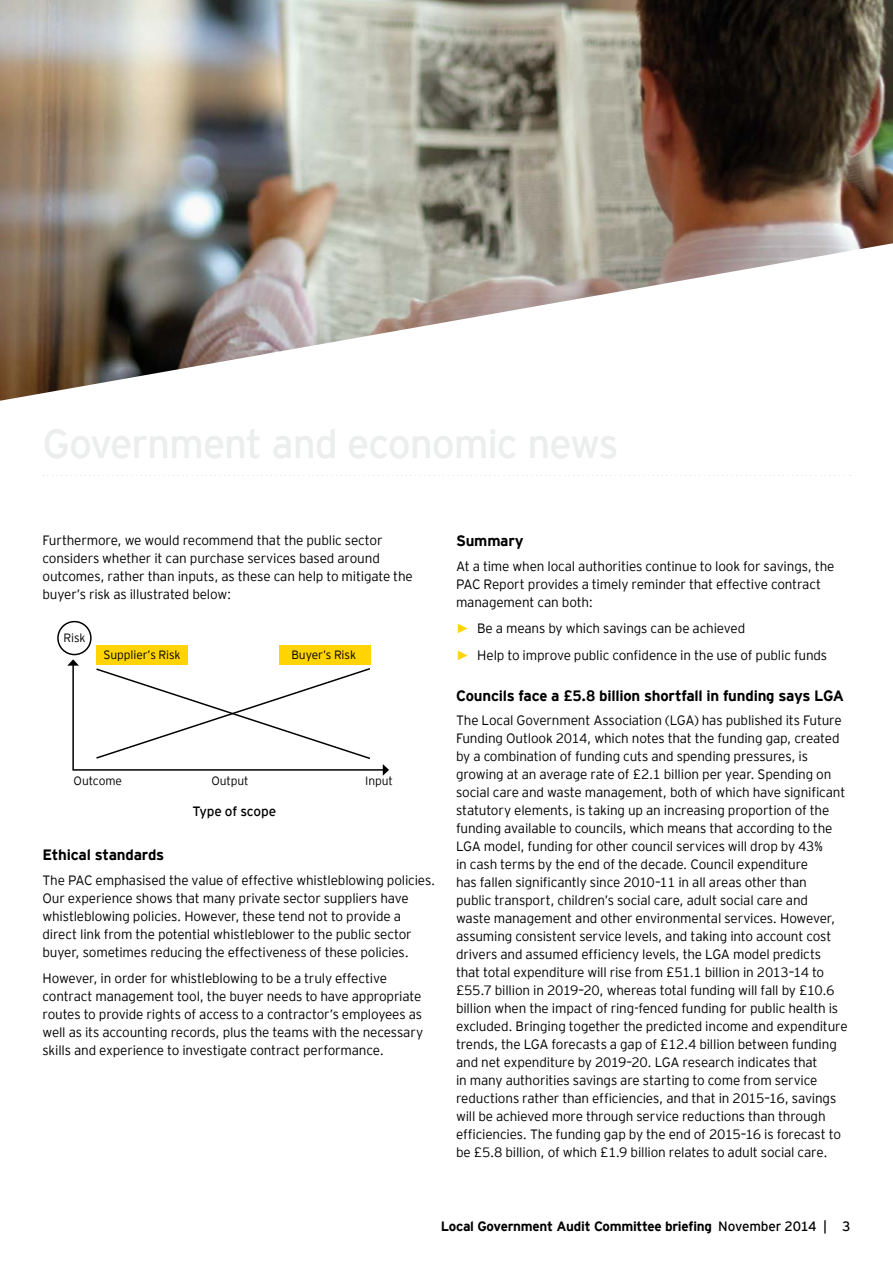
<style>
.page{position:relative;width:893px;height:1263px;background:#fff}
.page>*{position:absolute;margin:0;border:0;box-sizing:border-box;transform-origin:0 0}
.t1{font:700 15px "EY Interstate";letter-spacing:-.015em;color:#000}
.t2{font:300 13.5px/18px "EY Interstate";letter-spacing:-.015em;color:#000}
.t3{font:700 13.5px "EY Interstate";letter-spacing:-.02em;color:#000}
.t4{font:13.5px "EY Interstate";letter-spacing:-.01em;color:#000}
.t5{font:300 12px "EY Interstate";letter-spacing:-.005em;color:#000}
.s1{font-family:"Arial";font-weight:700;color:#ffd400}
.s2{font-weight:400}
</style>
<div class="page">
<img style="left:0;top:0;width:893px;height:401px">
<div style="left:97px;top:645px;width:91px;height:19px;background:#ffd400"></div>
<div style="left:279px;top:645px;width:91px;height:19px;background:#ffd400"></div>
<svg style="left:43px;top:475px;width:808px;height:1px"></svg>
<svg style="left:67px;top:659px;width:322px;height:117px"></svg>
<div style="left:57px;top:621px;width:35px;height:34px;border:2px solid #000;border-radius:50%"></div>
<p class="t2" style="left:43px;top:531px;width:372px">Furthermore, we would recommend that the public sector considers whether it can purchase services based around outcomes, rather than inputs, as these can help to mitigate the buyer’s risk as illustrated below:</p>
<p class="t5" style="left:64px;top:629px;width:24px">Risk</p>
<p class="t5" style="left:104px;top:646px;width:79px">Supplier’s Risk</p>
<p class="t5" style="left:291px;top:646px;width:66px">Buyer’s Risk</p>
<p class="t5" style="left:74px;top:772px;width:50px">Outcome</p>
<p class="t5" style="left:211px;top:772px;width:39px">Output</p>
<p class="t4" style="left:192px;top:801px;width:85px">Type of scope</p>
<p class="t5" style="left:365px;top:772px;width:29px">Input</p>
<p class="t1" style="left:43px;top:844px;width:123px">Ethical standards</p>
<p class="t2" style="left:43px;top:870px;width:394px">The PAC emphasised the value of effective whistleblowing policies.<br>Our experience shows that many private sector suppliers have whistleblowing policies. However, these tend not to provide a direct link from the potential whistleblower to the public sector buyer, sometimes reducing the effectiveness of these policies.</p>
<p class="t2" style="left:43px;top:969px;width:382px">However, in order for whistleblowing to be a truly effective contract management tool, the buyer needs to have appropriate routes to provide rights of access to a contractor’s employees as well as its accounting records, plus the teams with the necessary skills and experience to investigate contract performance.</p>
<p class="t1" style="left:456px;top:530px;width:69px">Summary</p>
<p class="t2" style="left:456px;top:556px;width:380px">At a time when local authorities continue to look for savings, the<br>PAC Report provides a timely reminder that effective contract management can both:</p>
<p class="t2" style="left:456px;top:614px;width:373px;line-height:26.5px"><span class="s1">►</span> Be a means by which savings can be achieved<br><span class="s1">►</span> Help to improve public confidence in the use of public funds</p>
<p class="t1" style="left:456px;top:684px;width:390px">Councils face a £5.8 billion shortfall in funding says LGA</p>
<p class="t2" style="left:456px;top:710px;width:393px">The Local Government Association (LGA) has published its Future Funding Outlook 2014, which notes that the funding gap, created by a combination of funding cuts and spending pressures, is growing at an average rate of £2.1 billion per year. Spending on social care and waste management, both of which have significant statutory elements, is taking up an increasing proportion of the funding available to councils, which means that according to the LGA model, funding for other council services will drop by 43%<br>in cash terms by the end of the decade. Council expenditure<br>has fallen significantly since 2010–11 in all areas other than<br>public transport, children’s social care, adult social care and<br>waste management and other environmental services. However, assuming consistent service levels, and taking into account cost drivers and assumed efficiency levels, the LGA model predicts that total expenditure will rise from £51.1 billion in 2013–14 to £55.7 billion in 2019–20, whereas total funding will fall by £10.6 billion when the impact of ring-fenced funding for public health is excluded. Bringing together the predicted income and expenditure trends, the LGA forecasts a gap of £12.4 billion between funding and net expenditure by 2019–20. LGA research indicates that<br>in many authorities savings are starting to come from service reductions rather than efficiencies, and that in 2015–16, savings will be achieved more through service reductions than through efficiencies. The funding gap by the end of 2015–16 is forecast to be £5.8 billion, of which £1.9 billion relates to adult social care.</p>
<p class="t3" style="left:441px;top:1217px;width:411px">Local Government Audit Committee briefing <span class="s2">November 2014 | 3</span></p>
</div>
